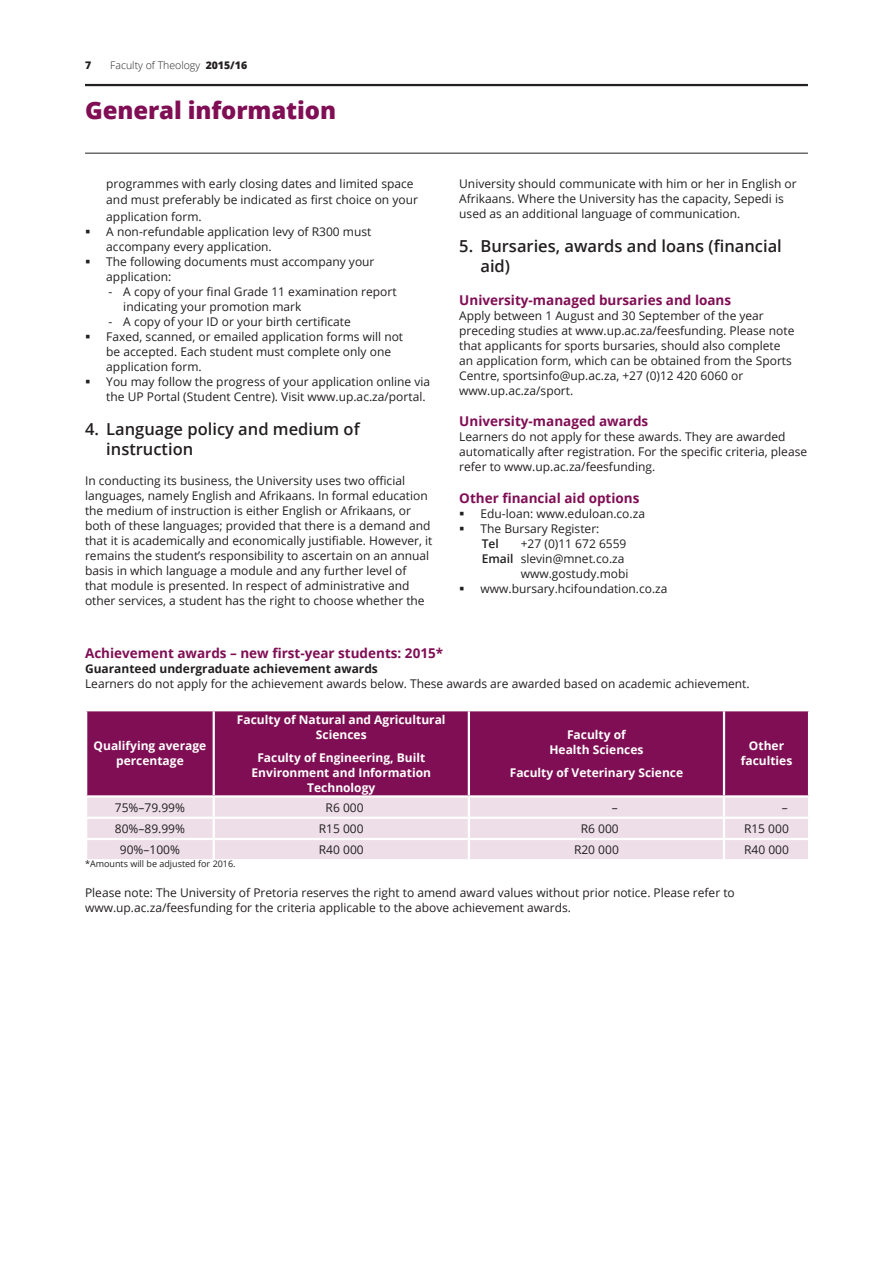
<style>
.page{position:relative;width:893px;height:1263px;background:#fff}
.page>*{position:absolute;margin:0;border:0;box-sizing:border-box;transform-origin:0 0}
.t1{font:800 24px "Open Sans";letter-spacing:-.005em;color:#800e54}
.heading{font:600 16.5px/19.5px "Open Sans";color:#231f20}
.subheading{font:700 13.5px "Open Sans";color:#800e54}
.body{font:12px/15px "Open Sans";color:#231f20}
.t2{font:700 12px/15px "Open Sans";color:#fff;text-align:center}
.notes{font:12px/15px "Open Sans";color:#231f20}
.subheading-2{font:12px "Open Sans";color:#231f20}
.body-2{font:700 12px "Open Sans";color:#231f20}
.body-3{font:600 12px "Open Sans";color:#231f20}
.t3{font:300 10.5px "Open Sans";color:#231f20}
.t4{font:800 10.5px "Open Sans";color:#231f20}
.body-4{font:9px "Open Sans";color:#231f20}
.s1{font-weight:800}
.s2{font-weight:600}
</style>
<div class="page">
<hr style="left:85px;top:84px;width:723px;height:2px;background:#231f20">
<hr style="left:85px;top:153px;width:723px;height:1px;background:#231f20">
<div style="left:87px;top:711px;width:721px;height:84px;background:#800e54"></div>
<div style="left:87px;top:797px;width:721px;height:62px;background:#eddee7"></div>
<hr style="left:85px;top:816px;width:129px;height:3px;background:#fff">
<hr style="left:214px;top:816px;width:255px;height:3px;background:#fff">
<hr style="left:469px;top:816px;width:255px;height:3px;background:#fff">
<hr style="left:724px;top:816px;width:86px;height:3px;background:#fff">
<hr style="left:85px;top:838px;width:129px;height:2px;background:#fff">
<hr style="left:214px;top:838px;width:255px;height:2px;background:#fff">
<svg style="left:213px;top:797px;width:2px;height:62px"></svg>
<hr style="left:469px;top:838px;width:255px;height:2px;background:#fff">
<svg style="left:468px;top:797px;width:2px;height:62px"></svg>
<hr style="left:724px;top:838px;width:86px;height:2px;background:#fff">
<svg style="left:723px;top:797px;width:2px;height:62px"></svg>
<hr style="left:213px;top:711px;width:2px;height:84px;background:#fff">
<hr style="left:468px;top:711px;width:2px;height:84px;background:#fff">
<hr style="left:723px;top:711px;width:2px;height:84px;background:#fff">
<p class="t4" style="left:85px;top:57px;width:8px">7</p>
<p class="t3" style="left:110px;top:58px;width:138px">Faculty of Theology <span class="s1">2015/16</span></p>
<p class="t1" style="left:85px;top:92px;width:253px">General information</p>
<p class="body" style="left:106px;top:175px;width:313px;line-height:16.5px">programmes with early closing dates and limited space and must preferably be indicated as first choice on your application form.</p>
<p class="body" style="left:106px;top:224px;width:267px">A non-refundable application levy of R300 must accompany every application.</p>
<p class="body" style="left:106px;top:254px;width:270px">The following documents must accompany your application:</p>
<p class="body" style="left:123px;top:284px;width:275px;text-indent:-15px">- A copy of your final Grade 11 examination report indicating your promotion mark</p>
<p class="body" style="left:108px;top:314px;width:244px">- A copy of your ID or your birth certificate</p>
<p class="body" style="left:106px;top:329px;width:298px">Faxed, scanned, or emailed application forms will not be accepted. Each student must complete only one application form.</p>
<p class="body" style="left:106px;top:374px;width:325px">You may follow the progress of your application online via the UP Portal (Student Centre). Visit www.up.ac.za/portal.</p>
<p class="heading" style="left:106px;top:419px;width:255px;text-indent:-21px">4. Language policy and medium of instruction</p>
<p class="body" style="left:85px;top:473px;width:349px">In conducting its business, the University uses two official languages, namely English and Afrikaans. In formal education the medium of instruction is either English or Afrikaans, or both of these languages; provided that there is a demand and that it is academically and economically justifiable. However, it remains the student’s responsibility to ascertain on an annual basis in which language a module and any further level of<br>that module is presented. In respect of administrative and other services, a student has the right to choose whether the</p>
<p class="body" style="left:459px;top:176px;width:339px">University should communicate with him or her in English or<br>Afrikaans. Where the University has the capacity, Sepedi is used as an additional language of communication.</p>
<p class="heading" style="left:480px;top:236px;width:303px;text-indent:-21px">5. Bursaries, awards and loans (financial aid)</p>
<p class="subheading" style="left:459px;top:290px;width:273px">University-managed bursaries and loans</p>
<p class="body" style="left:459px;top:308px;width:337px">Apply between 1 August and 30 September of the year preceding studies at www.up.ac.za/feesfunding. Please note that applicants for sports bursaries, should also complete an application form, which can be obtained from the Sports Centre, sportsinfo@up.ac.za, +27 (0)12 420 6060 or www.up.ac.za/sport.</p>
<p class="subheading" style="left:459px;top:412px;width:191px">University-managed awards</p>
<p class="body" style="left:459px;top:429px;width:349px">Learners do not apply for these awards. They are awarded automatically after registration. For the specific criteria, please refer to www.up.ac.za/feesfunding.</p>
<p class="subheading" style="left:459px;top:488px;width:182px">Other financial aid options</p>
<p class="body" style="left:480px;top:506px;width:166px">Edu-loan: www.eduloan.co.za</p>
<p class="body" style="left:480px;top:521px;width:120px">The Bursary Register:</p>
<p class="body-3" style="left:482px;top:535px;width:19px">Tel</p>
<p class="body" style="left:521px;top:536px;width:107px">+27 (0)11 672 6559</p>
<p class="body" style="left:482px;top:551px;width:144px"><span class="s2">Email</span> slevin@mnet.co.za</p>
<p class="body" style="left:521px;top:566px;width:109px">www.gostudy.mobi</p>
<p class="body" style="left:480px;top:581px;width:189px">www.bursary.hcifoundation.co.za</p>
<p class="subheading" style="left:85px;top:644px;width:360px">Achievement awards – new first-year students: 2015*</p>
<p class="body-2" style="left:85px;top:660px;width:294px">Guaranteed undergraduate achievement awards</p>
<p class="body" style="left:85px;top:676px;width:666px">Learners do not apply for the achievement awards below. These awards are awarded based on academic achievement.</p>
<p class="t2" style="left:94px;top:738px;width:114px">Qualifying average</p>
<p class="t2" style="left:116px;top:753px;width:69px">percentage</p>
<p class="t2" style="left:237px;top:711px;width:210px">Faculty of Natural and Agricultural<br>Sciences</p>
<p class="t2" style="left:252px;top:750px;width:181px">Faculty of Engineering, Built<br>Environment and Information<br>Technology</p>
<p class="t2" style="left:549px;top:726px;width:96px">Faculty of<br>Health Sciences</p>
<p class="t2" style="left:510px;top:765px;width:175px">Faculty of Veterinary Science</p>
<p class="t2" style="left:741px;top:738px;width:53px">Other faculties</p>
<p class="subheading-2" style="left:115px;top:799px;width:72px">75%–79.99%</p>
<p class="subheading-2" style="left:326px;top:799px;width:39px">R6 000</p>
<p class="subheading-2" style="left:612px;top:799px;width:7px">–</p>
<p class="subheading-2" style="left:782px;top:799px;width:7px">–</p>
<p class="subheading-2" style="left:115px;top:820px;width:72px">80%–89.99%</p>
<p class="subheading-2" style="left:319px;top:820px;width:46px">R15 000</p>
<p class="subheading-2" style="left:581px;top:820px;width:39px">R6 000</p>
<p class="subheading-2" style="left:744px;top:820px;width:46px">R15 000</p>
<p class="subheading-2" style="left:120px;top:842px;width:62px">90%–100%</p>
<p class="subheading-2" style="left:319px;top:842px;width:46px">R40 000</p>
<p class="subheading-2" style="left:574px;top:842px;width:46px">R20 000</p>
<p class="subheading-2" style="left:744px;top:842px;width:46px">R40 000</p>
<p class="body-4" style="left:85px;top:858px;width:152px">*Amounts will be adjusted for 2016.</p>
<p class="notes" style="left:85px;top:885px;width:651px">Please note: The University of Pretoria reserves the right to amend award values without prior notice. Please refer to www.up.ac.za/feesfunding for the criteria applicable to the above achievement awards.</p>
</div>
